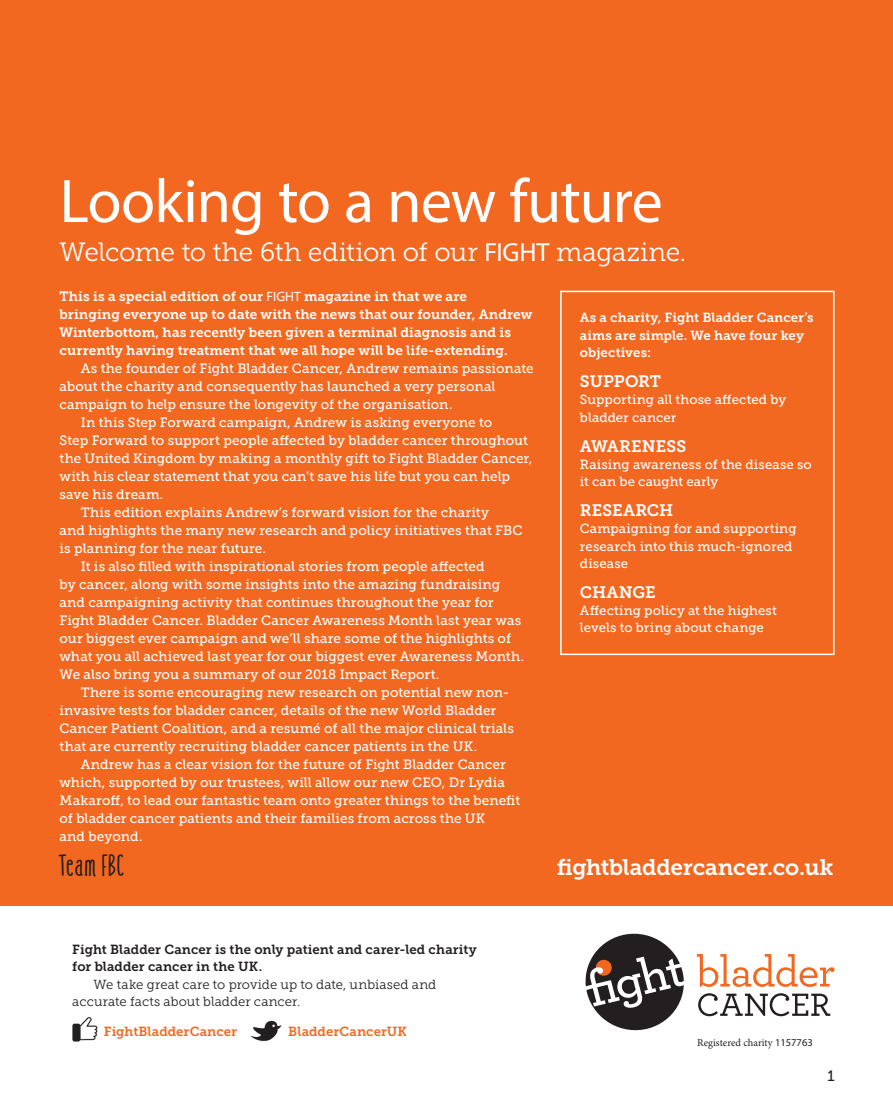
<style>
.page{position:relative;width:893px;height:1106px;background:#fff}
.page>*{position:absolute;margin:0;border:0;box-sizing:border-box;transform-origin:0 0}
.t1{font:62.1px "Myriad Pro";letter-spacing:-.02em;color:#fff}
.t2{font:27px "HAPPYCLOUD Heavy";letter-spacing:.005em;color:#231f20;scale:1.25 1}
.t3{font:26.25px "Museo Slab 300";letter-spacing:-.015em;color:#fff}
.t4{font:22.5px "Museo Slab 700";letter-spacing:-.01em;color:#fff}
.t5{font:16.5px "Museo Slab 700";color:#fff}
.t6{font:15px "Museo Slab 500";color:#231f20}
.t7{font:13.5px "Museo Slab 500";letter-spacing:.005em;color:#fff}
.t8{font:13.5px/18px "Museo Slab 700";letter-spacing:.005em;color:#fff}
.t9{font:13.2px/17.2px "Museo Slab 500";letter-spacing:.01em;color:#fff}
.t10{font:13.2px/17.2px "Museo Slab 700";letter-spacing:.005em;color:#231f20}
.t11{font:13.2px/17.2px "Museo Slab 300";letter-spacing:.005em;color:#231f20}
.t12{font:13.2px/17.2px "Museo Slab 700";letter-spacing:.005em;color:#fff}
.t13{font:13.2px "Museo Slab 700";letter-spacing:.005em;color:#f36821}
.t14{font:10.5px "Minion Pro";letter-spacing:-.005em;color:#231f20}
.s1{font-family:"Myriad Pro"}
</style>
<div class="page">
<img style="left:251px;top:1020px;width:31px;height:22px">
<div style="left:0;top:0;width:893px;height:905px;background:#f36821"></div>
<img style="left:72px;top:1017px;width:26px;height:25px">
<svg style="left:698px;top:993px;width:132px;height:23px"></svg>
<svg style="left:697px;top:954px;width:137px;height:32px"></svg>
<svg style="left:585px;top:933px;width:99px;height:98px"></svg>
<div style="left:560px;top:291px;width:274px;height:364px;border:2px solid #fff"></div>
<h1 class="t1" style="left:60px;top:163px;width:605px">Looking to a new future</h1>
<h3 class="t3" style="left:60px;top:238px;width:628px">Welcome to the 6th edition of our <span class="s1">FIGHT</span> magazine.</h3>
<p class="t8" style="left:60px;top:287px;width:474px">This is a special edition of our <span class="s1">FIGHT</span> magazine in that we are<br>bringing everyone up to date with the news that our founder, Andrew Winterbottom, has recently been given a terminal diagnosis and is currently having treatment that we all hope will be life-extending.</p>
<p class="t7" style="left:81px;top:361px;width:454px">As the founder of Fight Bladder Cancer, Andrew remains passionate</p>
<p class="t7" style="left:60px;top:379px;width:437px">about the charity and consequently has launched a very personal</p>
<p class="t7" style="left:60px;top:397px;width:394px">campaign to help ensure the longevity of the organisation.</p>
<p class="t7" style="left:81px;top:415px;width:413px">In this Step Forward campaign, Andrew is asking everyone to</p>
<p class="t7" style="left:60px;top:433px;width:470px">Step Forward to support people affected by bladder cancer throughout</p>
<p class="t7" style="left:60px;top:451px;width:474px">the United Kingdom by making a monthly gift to Fight Bladder Cancer,</p>
<p class="t7" style="left:60px;top:469px;width:452px">with his clear statement that you can’t save his life but you can help</p>
<p class="t7" style="left:60px;top:487px;width:105px">save his dream.</p>
<p class="t7" style="left:81px;top:505px;width:410px">This edition explains Andrew’s forward vision for the charity</p>
<p class="t7" style="left:60px;top:523px;width:465px">and highlights the many new research and policy initiatives that FBC</p>
<p class="t7" style="left:60px;top:541px;width:208px">is planning for the near future.</p>
<p class="t7" style="left:81px;top:559px;width:405px">It is also filled with inspirational stories from people affected</p>
<p class="t7" style="left:60px;top:577px;width:442px">by cancer, along with some insights into the amazing fundraising</p>
<p class="t7" style="left:60px;top:595px;width:435px">and campaigning activity that continues throughout the year for</p>
<p class="t7" style="left:60px;top:613px;width:463px">Fight Bladder Cancer. Bladder Cancer Awareness Month last year was</p>
<p class="t7" style="left:60px;top:631px;width:453px">our biggest ever campaign and we’ll share some of the highlights of</p>
<p class="t7" style="left:60px;top:649px;width:466px">what you all achieved last year for our biggest ever Awareness Month.</p>
<p class="t7" style="left:60px;top:667px;width:381px">We also bring you a summary of our 2018 Impact Report.</p>
<p class="t7" style="left:81px;top:685px;width:430px">There is some encouraging new research on potential new non-</p>
<p class="t7" style="left:60px;top:703px;width:438px">invasive tests for bladder cancer, details of the new World Bladder</p>
<p class="t7" style="left:60px;top:721px;width:456px">Cancer Patient Coalition, and a resumé of all the major clinical trials</p>
<p class="t7" style="left:60px;top:739px;width:419px">that are currently recruiting bladder cancer patients in the UK.</p>
<p class="t7" style="left:81px;top:757px;width:426px">Andrew has a clear vision for the future of Fight Bladder Cancer</p>
<p class="t7" style="left:60px;top:775px;width:447px">which, supported by our trustees, will allow our new CEO, Dr Lydia</p>
<p class="t7" style="left:60px;top:793px;width:462px">Makaroff, to lead our fantastic team onto greater things to the benefit</p>
<p class="t7" style="left:60px;top:811px;width:427px">of bladder cancer patients and their families from across the UK</p>
<p class="t7" style="left:60px;top:829px;width:85px">and beyond.</p>
<h2 class="t2" style="left:60px;top:846px;width:54px">Team FBC</h2>
<p class="t12" style="left:580px;top:309px;width:235px">As a charity, Fight Bladder Cancer’s aims are simple. We have four key objectives:</p>
<p class="t5" style="left:580px;top:372px;width:83px">SUPPORT</p>
<p class="t9" style="left:580px;top:391px;width:208px">Supporting all those affected by bladder cancer</p>
<p class="t5" style="left:580px;top:436px;width:108px">AWARENESS</p>
<p class="t9" style="left:580px;top:455px;width:233px">Raising awareness of the disease so it can be caught early</p>
<p class="t5" style="left:580px;top:501px;width:95px">RESEARCH</p>
<p class="t9" style="left:580px;top:520px;width:218px">Campaigning for and supporting research into this much-ignored disease</p>
<p class="t5" style="left:580px;top:583px;width:77px">CHANGE</p>
<p class="t9" style="left:580px;top:602px;width:198px">Affecting policy at the highest levels to bring about change</p>
<h3 class="t4" style="left:557px;top:854px;width:278px">fightbladdercancer.co.uk</h3>
<p class="t10" style="left:72px;top:941px;width:406px">Fight Bladder Cancer is the only patient and carer-led charity for bladder cancer in the UK.</p>
<p class="t11" style="left:72px;top:975px;width:366px;text-indent:21px">We take great care to provide up to date, unbiased and accurate facts about bladder cancer.</p>
<p class="t13" style="left:104px;top:1023px;width:135px">FightBladderCancer</p>
<p class="t13" style="left:288px;top:1023px;width:120px">BladderCancerUK</p>
<p class="t14" style="left:697px;top:1035px;width:117px">Registered charity <span class="s1">1157763</span></p>
<p class="t6" style="left:827px;top:1067px;width:9px">1</p>
</div>
